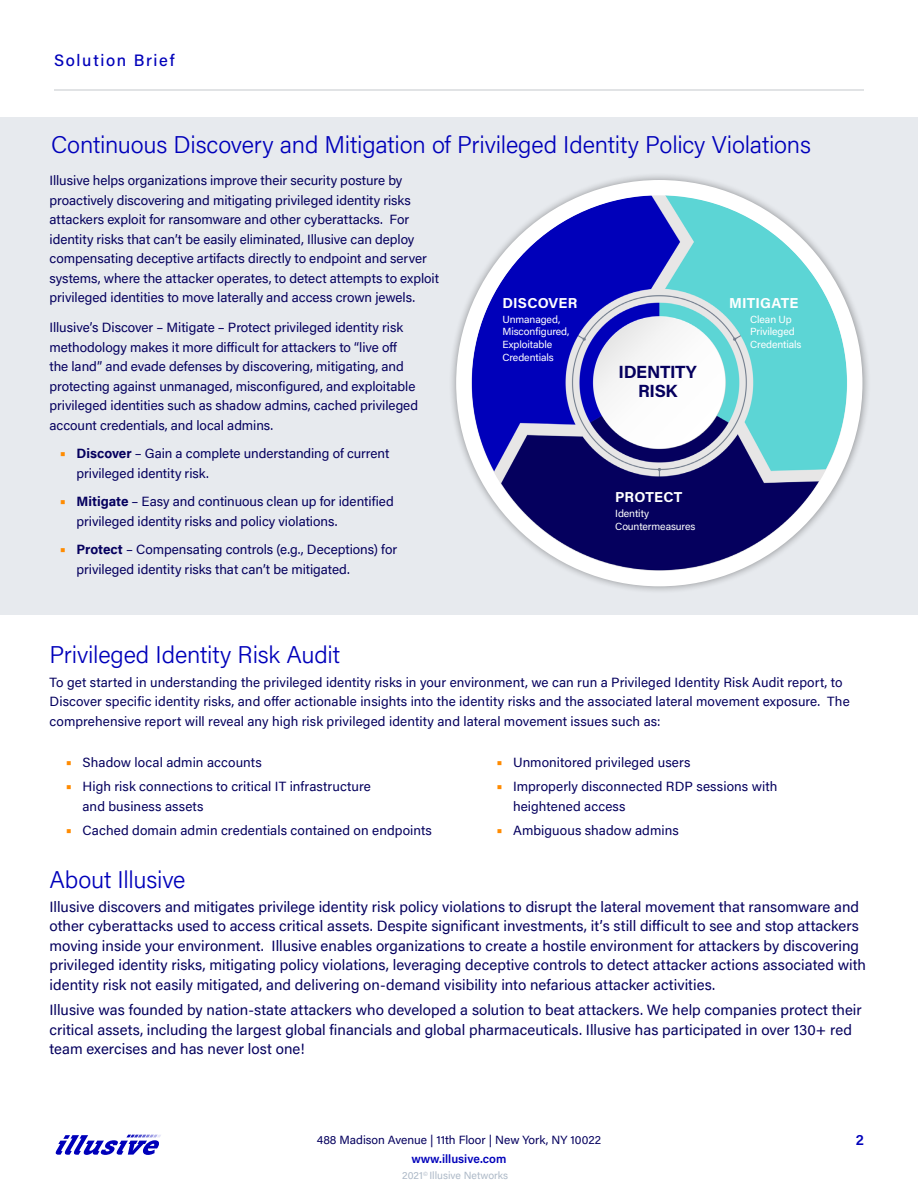
<style>
.page{position:relative;width:918px;height:1188px;background:#fff}
.page>*{position:absolute;margin:0;border:0;box-sizing:border-box;transform-origin:0 0}
.Header_2{font:300 24px "Acumin Pro";letter-spacing:-.01em;color:#0000ba}
.Body{font:700 17.7px/19.4px "Acumin Pro";letter-spacing:-.02em;color:#05005e;text-align:center}
.Eyebrow{font:500 16.5px "Acumin Pro";letter-spacing:.1em;color:#0000ba}
.Body-2{font:15px/19.5px "Acumin Pro";color:#05005e}
.t1{font:600 15px "Acumin Pro";color:#0000ba}
.Body-3{font:700 14.4px "Acumin Pro";letter-spacing:.01em;color:#fff}
.Body-4{font:13.5px/19.5px "Acumin Pro";color:#05005e}
.t2{font:12px "Acumin Pro";color:#05005e}
.t3{font:600 12px "Acumin Pro";color:#0000ba}
.Body-5{font:10.5px/12.9px "Acumin Pro";letter-spacing:-.01em;color:#fff}
.t4{font:10.5px "Acumin Pro";color:#aebac8}
.s1{font-weight:700;font-size:15px;color:#ff8b00}
.s2{font-weight:700}
</style>
<div class="page">
<hr style="left:54px;top:89px;width:810px;height:2px;background:#001628">
<svg style="left:56px;top:1135px;width:105px;height:20px"></svg>
<div style="left:0;top:117px;width:918px;height:498px;background:#e7eaee"></div>
<div style="left:448px;top:172px;width:423px;height:423px;background:#000;opacity:.4"></div>
<div style="left:456px;top:180px;width:406px;height:406px;background:#fff;border-radius:50%"></div>
<img style="left:471px;top:195px;width:376px;height:376px;border-radius:188px">
<p class="Eyebrow" style="left:54px;top:49px;width:122px">Solution Brief</p>
<p class="Header_2" style="left:51px;top:128px;width:762px">Continuous Discovery and Mitigation of Privileged Identity Policy Violations</p>
<p class="Body-4" style="left:50px;top:170px;width:391px">Illusive helps organizations improve their security posture by proactively discovering and mitigating privileged identity risks attackers exploit for ransomware and other cyberattacks. For identity risks that can’t be easily eliminated, Illusive can deploy compensating deceptive artifacts directly to endpoint and server systems, where the attacker operates, to detect attempts to exploit privileged identities to move laterally and access crown jewels.</p>
<p class="Body-4" style="left:50px;top:317px;width:370px">Illusive’s Discover – Mitigate – Protect privileged identity risk methodology makes it more difficult for attackers to “live off the land” and evade defenses by discovering, mitigating, and protecting against unmanaged, misconfigured, and exploitable privileged identities such as shadow admins, cached privileged account credentials, and local admins.</p>
<p class="Body-4" style="left:76px;top:443px;width:314px;text-indent:-17px"><span class="s1">■</span> <span class="s2">Discover</span> – Gain a complete understanding of current privileged identity risk.</p>
<p class="Body-4" style="left:76px;top:491px;width:319px;text-indent:-17px"><span class="s1">■</span> <span class="s2">Mitigate</span> – Easy and continuous clean up for identified privileged identity risks and policy violations.</p>
<p class="Body-4" style="left:76px;top:539px;width:322px;text-indent:-17px"><span class="s1">■</span> <span class="s2">Protect</span> – Compensating controls (e.g., Deceptions) for privileged identity risks that can’t be mitigated.</p>
<p class="Body-3" style="left:502px;top:293px;width:77px">DISCOVER</p>
<p class="Body-5" style="left:502px;top:312px;width:69px">Unmanaged,<br>Misconfigured,<br>Exploitable<br>Credentials</p>
<p class="Body" style="left:619px;top:361px;width:80px">IDENTITY<br>RISK</p>
<p class="Body-3" style="left:729px;top:293px;width:71px">MITIGATE</p>
<p class="Body-5" style="left:750px;top:312px;width:53px">Clean Up<br>Privileged<br>Credentials</p>
<p class="Body-3" style="left:615px;top:487px;width:69px">PROTECT</p>
<p class="Body-5" style="left:615px;top:506px;width:82px">Identity<br>Countermeasures</p>
<p class="Header_2" style="left:50px;top:638px;width:292px">Privileged Identity Risk Audit</p>
<p class="Body-4" style="left:50px;top:672px;width:802px">To get started in understanding the privileged identity risks in your environment, we can run a Privileged Identity Risk Audit report, to<br>Discover specific identity risks, and offer actionable insights into the identity risks and the associated lateral movement exposure. The comprehensive report will reveal any high risk privileged identity and lateral movement issues such as:</p>
<p class="Body-4" style="left:66px;top:752px;width:197px"><span class="s1">■</span> Shadow local admin accounts</p>
<p class="Body-4" style="left:82px;top:776px;width:290px;text-indent:-17px"><span class="s1">■</span> High risk connections to critical IT infrastructure and business assets</p>
<p class="Body-4" style="left:66px;top:820px;width:368px"><span class="s1">■</span> Cached domain admin credentials contained on endpoints</p>
<p class="Body-4" style="left:496px;top:752px;width:196px"><span class="s1">■</span> Unmonitored privileged users</p>
<p class="Body-4" style="left:513px;top:776px;width:266px;text-indent:-17px"><span class="s1">■</span> Improperly disconnected RDP sessions with heightened access</p>
<p class="Body-4" style="left:496px;top:820px;width:184px"><span class="s1">■</span> Ambiguous shadow admins</p>
<p class="Header_2" style="left:50px;top:863px;width:137px">About Illusive</p>
<p class="Body-2" style="left:50px;top:896px;width:818px">Illusive discovers and mitigates privilege identity risk policy violations to disrupt the lateral movement that ransomware and other cyberattacks used to access critical assets. Despite significant investments, it’s still difficult to see and stop attackers moving inside your environment. Illusive enables organizations to create a hostile environment for attackers by discovering privileged identity risks, mitigating policy violations, leveraging deceptive controls to detect attacker actions associated with identity risk not easily mitigated, and delivering on-demand visibility into nefarious attacker activities.</p>
<p class="Body-2" style="left:50px;top:1000px;width:814px">Illusive was founded by nation-state attackers who developed a solution to beat attackers. We help companies protect their critical assets, including the largest global financials and global pharmaceuticals. Illusive has participated in over 130+ red team exercises and has never lost one!</p>
<p class="t2" style="left:317px;top:1131px;width:286px">488 Madison Avenue | 11th Floor | New York, NY 10022</p>
<p class="t3" style="left:412px;top:1151px;width:96px">www.illusive.com</p>
<p class="t4" style="left:402px;top:1168px;width:108px">2021<sup>©</sup> Illusive Networks</p>
<p class="t1" style="left:856px;top:1129px;width:10px">2</p>
</div>
